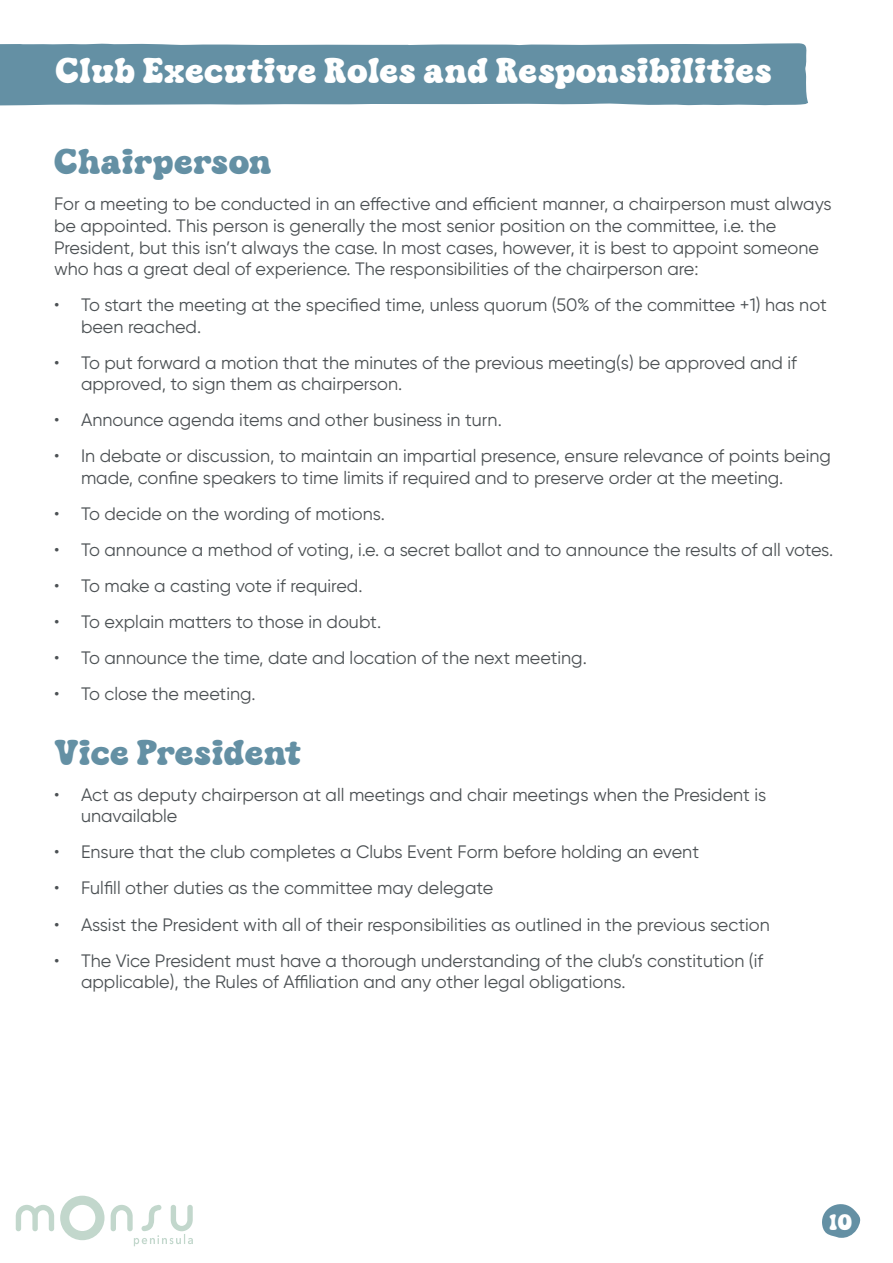
<style>
.page{position:relative;width:893px;height:1263px;background:#fff}
.page>*{position:absolute;margin:0;border:0;box-sizing:border-box;transform-origin:0 0}
.t1{font:36px "Nellie Display";color:#fff}
.t2{font:36px "Nellie Display";color:#6490a4}
.t3{font:22.5px "Nellie Display";color:#fff}
.t4{font:18px/21.6px "Gilroy";color:#4c5154}
</style>
<div class="page">
<svg style="left:822px;top:1204px;width:39px;height:34px"></svg>
<svg style="left:16px;top:1205px;width:38px;height:26px"></svg>
<svg style="left:111px;top:1205px;width:82px;height:41px"></svg>
<svg style="left:60px;top:1196px;width:45px;height:44px"></svg>
<div style="left:0;top:43px;width:808px;height:63px;background:#6490a4"></div>
<h1 class="t1" style="left:55px;top:54px;width:718px">Club Executive Roles and Responsibilities</h1>
<h1 class="t2" style="left:54px;top:146px;width:219px">Chairperson</h1>
<p class="t4" style="left:54px;top:193px;width:779px">For a meeting to be conducted in an effective and efficient manner, a chairperson must always be appointed. This person is generally the most senior position on the committee, i.e. the President, but this isn’t always the case. In most cases, however, it is best to appoint someone who has a great deal of experience. The responsibilities of the chairperson are:</p>
<p class="t4" style="left:81px;top:294px;width:747px;text-indent:-27px">• To start the meeting at the specified time, unless quorum (50% of the committee +1) has not been reached.</p>
<p class="t4" style="left:81px;top:352px;width:717px;text-indent:-27px">• To put forward a motion that the minutes of the previous meeting(s) be approved and if approved, to sign them as chairperson.</p>
<p class="t4" style="left:54px;top:409px;width:449px">• Announce agenda items and other business in turn.</p>
<p class="t4" style="left:81px;top:445px;width:751px;text-indent:-27px">• In debate or discussion, to maintain an impartial presence, ensure relevance of points being made, confine speakers to time limits if required and to preserve order at the meeting.</p>
<p class="t4" style="left:54px;top:503px;width:332px">• To decide on the wording of motions.</p>
<p class="t4" style="left:54px;top:539px;width:781px">• To announce a method of voting, i.e. a secret ballot and to announce the results of all votes.</p>
<p class="t4" style="left:54px;top:575px;width:310px">• To make a casting vote if required.</p>
<p class="t4" style="left:54px;top:611px;width:329px">• To explain matters to those in doubt.</p>
<p class="t4" style="left:54px;top:647px;width:534px">• To announce the time, date and location of the next meeting.</p>
<p class="t4" style="left:54px;top:683px;width:203px">• To close the meeting.</p>
<h1 class="t2" style="left:54px;top:736px;width:249px">Vice President</h1>
<p class="t4" style="left:81px;top:784px;width:687px;text-indent:-27px">• Act as deputy chairperson at all meetings and chair meetings when the President is unavailable</p>
<p class="t4" style="left:54px;top:841px;width:647px">• Ensure that the club completes a Clubs Event Form before holding an event</p>
<p class="t4" style="left:54px;top:877px;width:441px">• Fulfill other duties as the committee may delegate</p>
<p class="t4" style="left:54px;top:913px;width:717px">• Assist the President with all of their responsibilities as outlined in the previous section</p>
<p class="t4" style="left:81px;top:949px;width:684px;text-indent:-27px">• The Vice President must have a thorough understanding of the club’s constitution (if applicable), the Rules of Affiliation and any other legal obligations.</p>
<p class="t3" style="left:829px;top:1212px;width:25px">10</p>
</div>
